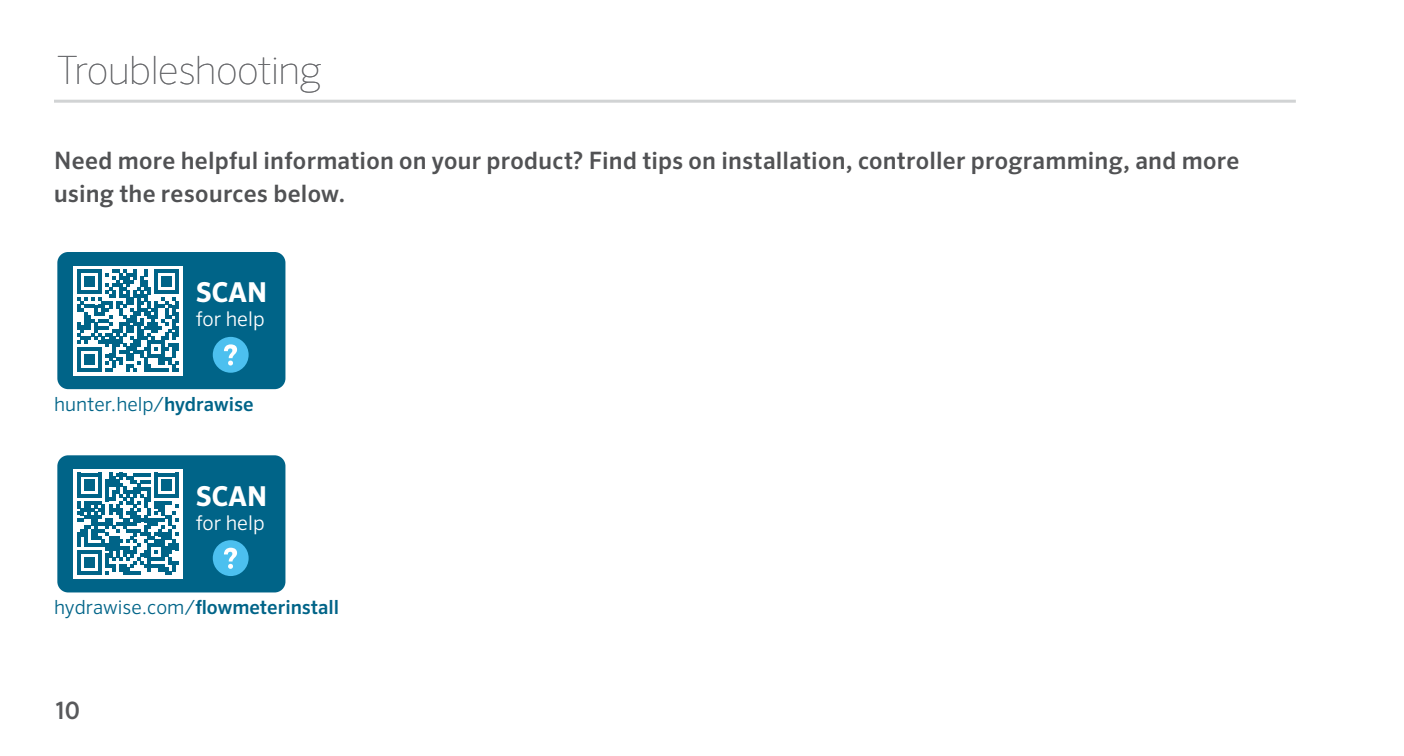
<style>
.page{position:relative;width:1404px;height:756px;background:#fff}
.page>*{position:absolute;margin:0;border:0;box-sizing:border-box;transform-origin:0 0}
.t1{font:100 39px "Sero Pro";letter-spacing:-.01em;color:#696a6d}
.t2{font:700 27.3px "Sero Pro";color:#fff}
.t3{font:500 24px/33px "Sero Pro";letter-spacing:.01em;color:#515254}
.t4{font:500 24px "Sero Pro";color:#58595b}
.t5{font:300 20.4px "Sero Pro";color:#fff}
.t6{font:500 19.5px "Sero Pro";color:#006488}
.t7{font:300 19.5px "Sero Pro";color:#006488}
.s1{font-weight:500}
.s2{font-weight:300}
</style>
<div class="page">
<hr style="left:54px;top:100px;width:1242px;height:3px;background:#d1d3d4">
<div style="left:57px;top:252px;width:228px;height:137px;background:#006488;border-radius:11px"></div>
<div style="left:213px;top:337px;width:36px;height:36px;background:#4cc0ef;border-radius:50%"></div>
<svg style="left:224px;top:344px;width:13px;height:22px"></svg>
<div style="left:73px;top:266px;width:110px;height:109px;background:#fff"></div>
<svg style="left:77px;top:270px;width:102px;height:101px"></svg>
<div style="left:57px;top:455px;width:228px;height:137px;background:#006488;border-radius:11px"></div>
<div style="left:213px;top:540px;width:36px;height:36px;background:#4cc0ef;border-radius:50%"></div>
<svg style="left:224px;top:548px;width:13px;height:21px"></svg>
<div style="left:73px;top:469px;width:110px;height:110px;background:#fff"></div>
<svg style="left:77px;top:473px;width:102px;height:102px"></svg>
<h1 class="t1" style="left:57px;top:48px;width:266px">Troubleshooting</h1>
<p class="t3" style="left:54px;top:144px;width:1187px">Need more helpful information on your product? Find tips on installation, controller programming, and more using the resources below.</p>
<p class="t2" style="left:196px;top:276px;width:73px">SCAN</p>
<p class="t5" style="left:196px;top:307px;width:70px">for help</p>
<p class="t7" style="left:54px;top:392px;width:201px">hunter.help/<span class="s1">hydrawise</span></p>
<p class="t2" style="left:196px;top:479px;width:73px">SCAN</p>
<p class="t5" style="left:196px;top:510px;width:70px">for help</p>
<p class="t6" style="left:54px;top:595px;width:287px"><span class="s2">hydrawise.com/</span>flowmeterinstall</p>
<p class="t4" style="left:56px;top:696px;width:26px">10</p>
</div>
